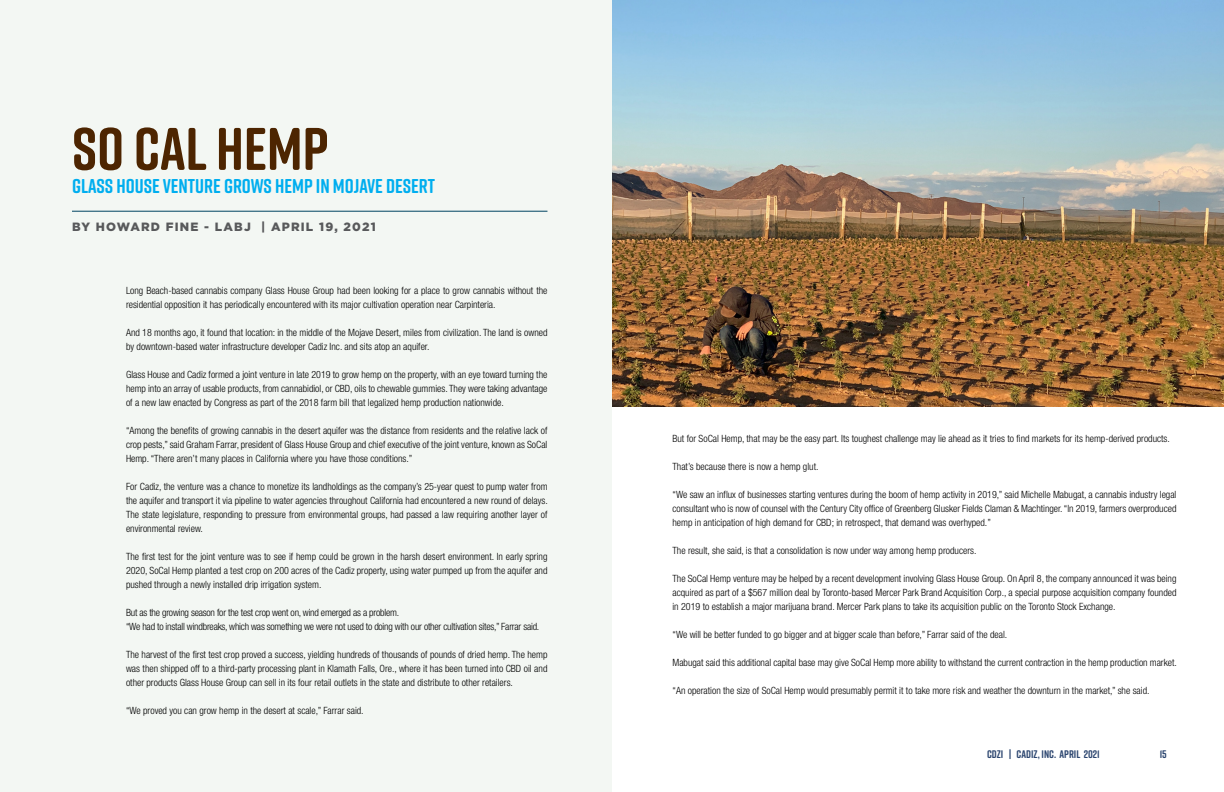
<style>
.page{position:relative;width:1224px;height:792px;background:#fff}
.page>*{position:absolute;margin:0;border:0;box-sizing:border-box;transform-origin:0 0}
.t1{font:700 60px "Rift Soft";color:#4d2501}
.t2{font:700 20px "Rift Soft";color:#00aeef}
.t3{font:900 12px "Gotham";letter-spacing:.1em;color:#58595b}
.t4{font:700 11px "Rift Soft";color:#2b456f}
.t5{font:300 condensed 10px/14px "Helvetica Neue";color:#000;text-align:justify}
.t6{font:300 condensed 10px/14px "Helvetica Neue";letter-spacing:-.02em;color:#000}
</style>
<div class="page">
<div style="left:0;top:0;width:612px;height:792px;background:#f3f7f3"></div>
<hr style="left:72px;top:211px;width:475px;height:1px;background:#004361">
<img style="left:612px;top:0;width:612px;height:407px">
<h1 class="t1" style="left:72px;top:106px;width:258px">SO CAL HEMP</h1>
<h2 class="t2" style="left:72px;top:172px;width:364px">GLASS HOUSE VENTURE GROWS HEMP IN MOJAVE DESERT</h2>
<p class="t3" style="left:72px;top:220px;width:305px">BY HOWARD FINE - LABJ | APRIL 19, 2021</p>
<p class="t5" style="left:126px;top:283px;width:423px">Long Beach-based cannabis company Glass House Group had been looking for a place to grow cannabis without the residential opposition it has periodically encountered with its major cultivation operation near Carpinteria.</p>
<p class="t5" style="left:126px;top:325px;width:423px">And 18 months ago, it found that location: in the middle of the Mojave Desert, miles from civilization. The land is owned by downtown-based water infrastructure developer Cadiz Inc. and sits atop an aquifer.</p>
<p class="t5" style="left:126px;top:367px;width:423px">Glass House and Cadiz formed a joint venture in late 2019 to grow hemp on the property, with an eye toward turning the hemp into an array of usable products, from cannabidiol, or CBD, oils to chewable gummies. They were taking advantage of a new law enacted by Congress as part of the 2018 farm bill that legalized hemp production nationwide.</p>
<p class="t5" style="left:126px;top:423px;width:423px">“Among the benefits of growing cannabis in the desert aquifer was the distance from residents and the relative lack of crop pests,” said Graham Farrar, president of Glass House Group and chief executive of the joint venture, known as SoCal Hemp. “There aren’t many places in California where you have those conditions.”</p>
<p class="t5" style="left:126px;top:479px;width:423px">For Cadiz, the venture was a chance to monetize its landholdings as the company’s 25-year quest to pump water from the aquifer and transport it via pipeline to water agencies throughout California had encountered a new round of delays.<br>The state legislature, responding to pressure from environmental groups, had passed a law requiring another layer of environmental review.</p>
<p class="t5" style="left:126px;top:549px;width:423px">The first test for the joint venture was to see if hemp could be grown in the harsh desert environment. In early spring 2020, SoCal Hemp planted a test crop on 200 acres of the Cadiz property, using water pumped up from the aquifer and pushed through a newly installed drip irrigation system.</p>
<p class="t6" style="left:126px;top:605px;width:415px">But as the growing season for the test crop went on, wind emerged as a problem.<br>“We had to install windbreaks, which was something we were not used to doing with our other cultivation sites,” Farrar said.</p>
<p class="t5" style="left:126px;top:647px;width:423px">The harvest of the first test crop proved a success, yielding hundreds of thousands of pounds of dried hemp. The hemp was then shipped off to a third-party processing plant in Klamath Falls, Ore., where it has been turned into CBD oil and other products Glass House Group can sell in its four retail outlets in the state and distribute to other retailers.</p>
<p class="t5" style="left:126px;top:703px;width:239px">“We proved you can grow hemp in the desert at scale,” Farrar said.</p>
<p class="t5" style="left:672px;top:432px;width:499px">But for SoCal Hemp, that may be the easy part. Its toughest challenge may lie ahead as it tries to find markets for its hemp-derived products.</p>
<p class="t5" style="left:672px;top:460px;width:148px">That’s because there is now a hemp glut.</p>
<p class="t5" style="left:672px;top:488px;width:506px">“We saw an influx of businesses starting ventures during the boom of hemp activity in 2019,” said Michelle Mabugat, a cannabis industry legal consultant who is now of counsel with the Century City office of Greenberg Glusker Fields Claman &amp; Machtinger. “ln 2019, farmers overproduced hemp in anticipation of high demand for CBD; in retrospect, that demand was overhyped.”</p>
<p class="t5" style="left:672px;top:544px;width:305px">The result, she said, is that a consolidation is now under way among hemp producers.</p>
<p class="t5" style="left:672px;top:572px;width:506px">The SoCal Hemp venture may be helped by a recent development involving Glass House Group. On April 8, the company announced it was being acquired as part of a $567 million deal by Toronto-based Mercer Park Brand Acquisition Corp., a special purpose acquisition company founded in 2019 to establish a major marijuana brand. Mercer Park plans to take its acquisition public on the Toronto Stock Exchange.</p>
<p class="t5" style="left:672px;top:628px;width:336px">“We will be better funded to go bigger and at bigger scale than before,” Farrar said of the deal.</p>
<p class="t5" style="left:672px;top:656px;width:506px">Mabugat said this additional capital base may give SoCal Hemp more ability to withstand the current contraction in the hemp production market.</p>
<p class="t5" style="left:672px;top:684px;width:479px">“An operation the size of SoCal Hemp would presumably permit it to take more risk and weather the downturn in the market,” she said.</p>
<p class="t4" style="left:987px;top:746px;width:114px">CDZI | CADIZ, INC. APRIL 2021</p>
<p class="t4" style="left:1160px;top:746px;width:9px">15</p>
</div>
